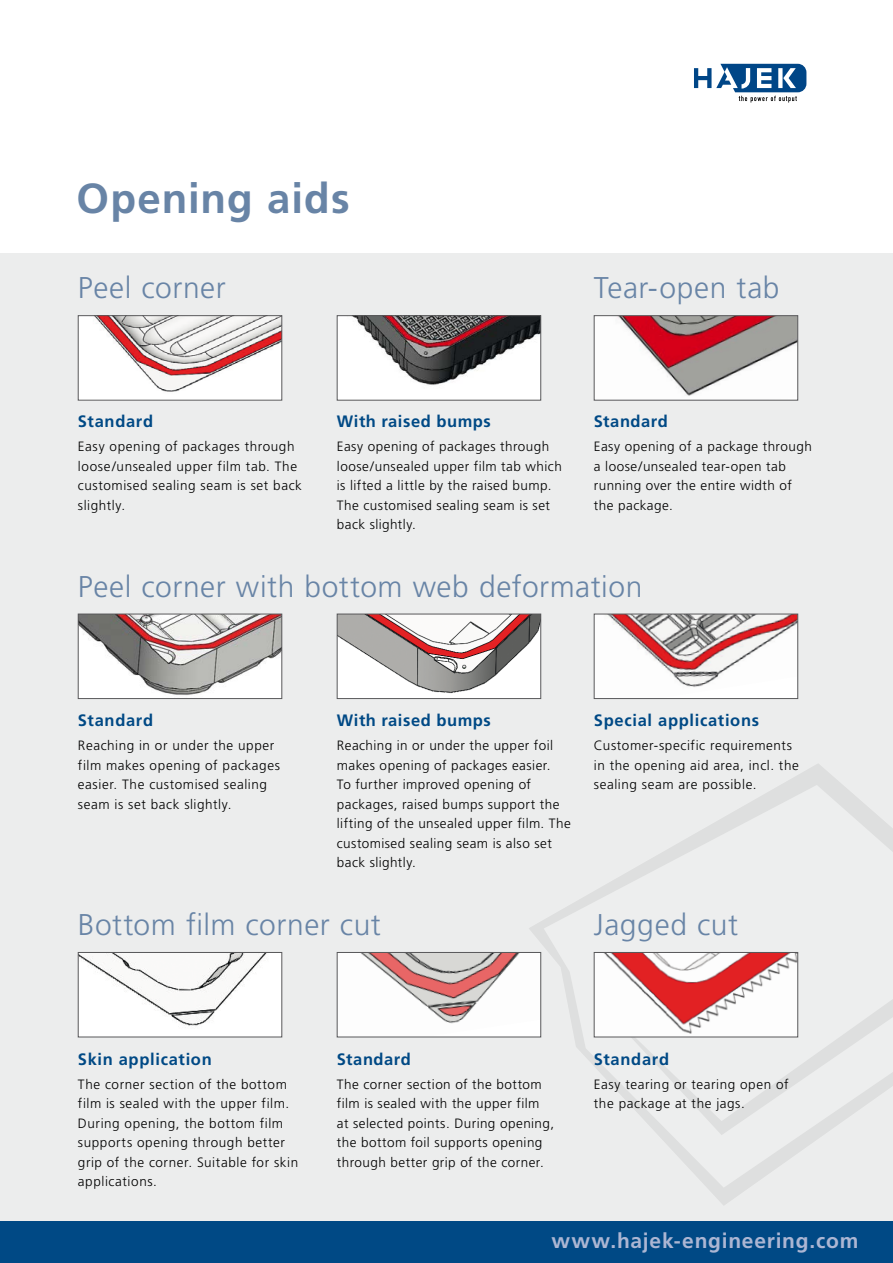
<style>
.page{position:relative;width:893px;height:1263px;background:#fff}
.page>*{position:absolute;margin:0;border:0;box-sizing:border-box;transform-origin:0 0}
.t1{font:700 42px "Frutiger";letter-spacing:.025em;color:#6884a6}
.t2{font:300 30px "Frutiger";letter-spacing:.02em;color:#6884a6}
.t3{font:700 21px "Frutiger";letter-spacing:.035em;color:#acb6d3}
.t4{font:700 16.5px "Frutiger";letter-spacing:.04em;color:#004985}
.t5{font:300 13.5px/19.5px "Frutiger";letter-spacing:.035em;color:#000}
</style>
<div class="page">
<div style="left:0;top:253px;width:893px;height:1010px;background:#eceded"></div>
<div style="left:0;top:1221px;width:893px;height:42px;background:#004985"></div>
<svg style="left:528px;top:764px;width:365px;height:441px"></svg>
<svg style="left:694px;top:64px;width:112px;height:39px"></svg>
<img style="left:80px;top:954px;width:200px;height:81px">
<div style="left:78px;top:952px;width:204px;height:85px;border:1px solid #58585a"></div>
<img style="left:596px;top:954px;width:200px;height:81px">
<div style="left:594px;top:952px;width:204px;height:85px;border:1px solid #58585a"></div>
<img style="left:339px;top:954px;width:200px;height:81px">
<div style="left:337px;top:952px;width:204px;height:85px;border:1px solid #58585a"></div>
<img style="left:80px;top:616px;width:200px;height:81px">
<div style="left:78px;top:614px;width:204px;height:85px;border:1px solid #58585a"></div>
<img style="left:339px;top:616px;width:200px;height:81px">
<div style="left:337px;top:614px;width:204px;height:85px;border:1px solid #58585a"></div>
<img style="left:596px;top:616px;width:200px;height:81px">
<div style="left:594px;top:614px;width:204px;height:85px;border:1px solid #58585a"></div>
<img style="left:80px;top:317px;width:200px;height:81px">
<div style="left:78px;top:315px;width:204px;height:85px;border:1px solid #58585a"></div>
<img style="left:596px;top:317px;width:200px;height:81px">
<div style="left:594px;top:315px;width:204px;height:85px;border:1px solid #58585a"></div>
<div style="left:337px;top:316px;width:204px;height:84px;background:#fff"></div>
<img style="left:353px;top:317px;width:186px;height:68px">
<div style="left:337px;top:315px;width:204px;height:85px;border:1px solid #58585a"></div>
<h1 class="t1" style="left:77px;top:173px;width:275px">Opening aids</h1>
<h2 class="t2" style="left:78px;top:271px;width:149px">Peel corner</h2>
<h2 class="t2" style="left:594px;top:271px;width:187px">Tear-open tab</h2>
<p class="t4" style="left:78px;top:412px;width:77px">Standard</p>
<p class="t5" style="left:78px;top:437px;width:226px">Easy opening of packages through loose/unsealed upper film tab. The customised sealing seam is set back slightly.</p>
<p class="t4" style="left:337px;top:412px;width:155px">With raised bumps</p>
<p class="t5" style="left:337px;top:437px;width:226px">Easy opening of packages through loose/unsealed upper film tab which is lifted a little by the raised bump.<br>The customised sealing seam is set back slightly.</p>
<p class="t4" style="left:594px;top:412px;width:76px">Standard</p>
<p class="t5" style="left:594px;top:437px;width:219px">Easy opening of a package through a loose/unsealed tear-open tab running over the entire width of the package.</p>
<h2 class="t2" style="left:78px;top:570px;width:566px">Peel corner with bottom web deformation</h2>
<p class="t4" style="left:78px;top:711px;width:77px">Standard</p>
<p class="t5" style="left:78px;top:736px;width:204px">Reaching in or under the upper film makes opening of packages easier. The customised sealing seam is set back slightly.</p>
<p class="t4" style="left:337px;top:711px;width:155px">With raised bumps</p>
<p class="t5" style="left:337px;top:736px;width:236px">Reaching in or under the upper foil makes opening of packages easier.<br>To further improved opening of packages, raised bumps support the lifting of the unsealed upper film. The customised sealing seam is also set back slightly.</p>
<p class="t4" style="left:594px;top:711px;width:167px">Special applications</p>
<p class="t5" style="left:594px;top:736px;width:206px">Customer-specific requirements in the opening aid area, incl. the sealing seam are possible.</p>
<h2 class="t2" style="left:78px;top:907px;width:304px">Bottom film corner cut</h2>
<h2 class="t2" style="left:594px;top:907px;width:146px">Jagged cut</h2>
<p class="t4" style="left:78px;top:1049px;width:135px">Skin application</p>
<p class="t5" style="left:78px;top:1074px;width:222px">The corner section of the bottom film is sealed with the upper film.<br>During opening, the bottom film supports opening through better grip of the corner. Suitable for skin applications.</p>
<p class="t4" style="left:337px;top:1049px;width:76px">Standard</p>
<p class="t5" style="left:337px;top:1074px;width:219px">The corner section of the bottom film is sealed with the upper film at selected points. During opening, the bottom foil supports opening through better grip of the corner.</p>
<p class="t4" style="left:594px;top:1049px;width:77px">Standard</p>
<p class="t5" style="left:594px;top:1074px;width:196px">Easy tearing or tearing open of the package at the jags.</p>
<h3 class="t3" style="left:551px;top:1228px;width:308px">www.hajek-engineering.com</h3>
</div>
